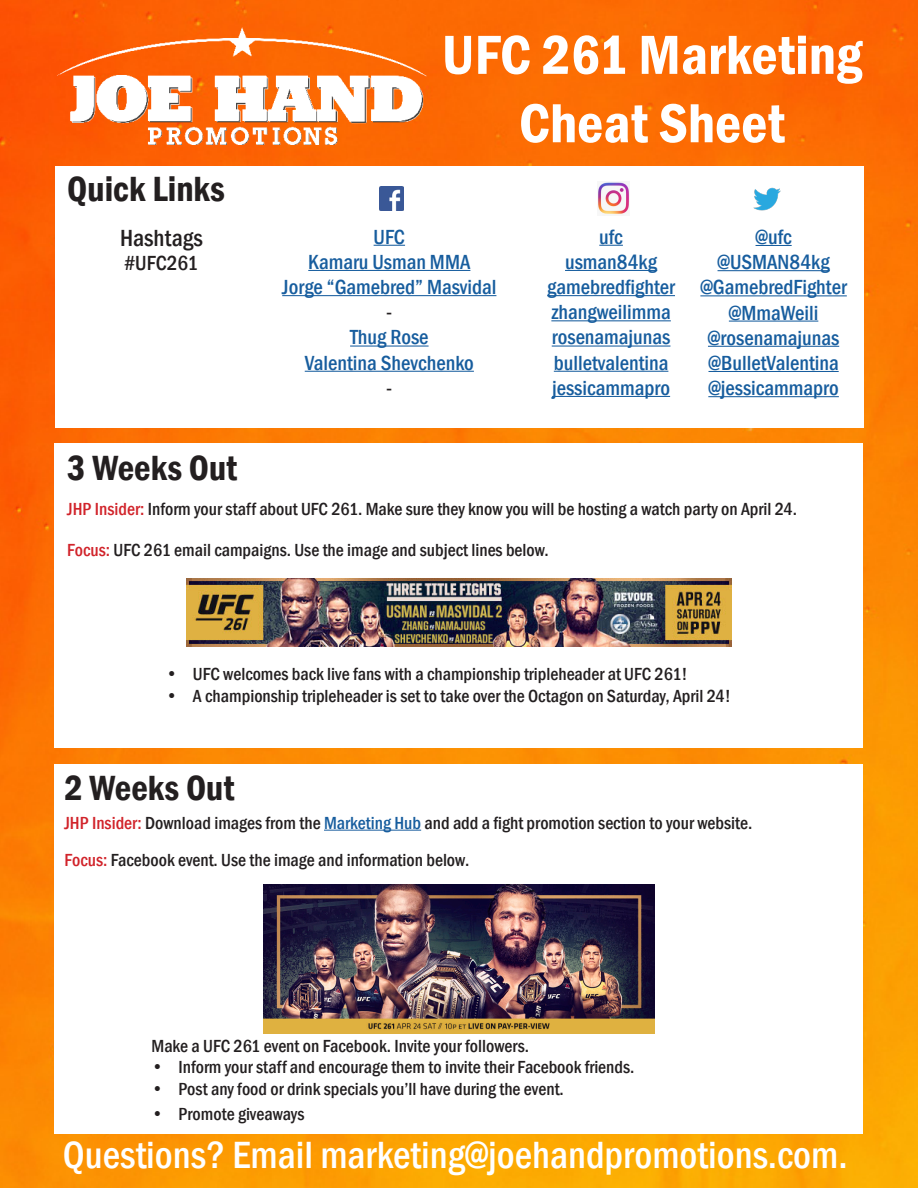
<style>
.page{position:relative;width:918px;height:1188px;background:#fff}
.page>*{position:absolute;margin:0;border:0;box-sizing:border-box;transform-origin:0 0}
.t1{font:600 condensed 57px/68.4px "Franklin Gothic";color:#fff;text-align:center}
.t2{font:500 condensed 39px "Franklin Gothic";color:#fff}
.t3{font:600 condensed 36px "Franklin Gothic";color:#231f20}
.t4{font:500 condensed 24px "Franklin Gothic";color:#231f20}
.t5{font:500 condensed 21px "Franklin Gothic";color:#175d9e}
.t6{font:500 condensed 21px "Franklin Gothic";color:#231f20}
.t7{font:500 condensed 18px "Franklin Gothic";color:#231f20}
.s1{color:#d1232a}
.s2{color:#175d9e}
</style>
<div class="page">
<img style="left:1px;top:0;width:916px;height:1188px">
<div style="left:55px;top:765px;width:808px;height:369px;background:#fff"></div>
<div style="left:55px;top:443px;width:808px;height:304px;background:#fff"></div>
<div style="left:56px;top:166px;width:808px;height:262px;background:#fff"></div>
<hr style="left:374px;top:245px;width:31px;height:1px;background:#175d9e">
<hr style="left:308px;top:270px;width:162px;height:1px;background:#175d9e">
<hr style="left:282px;top:295px;width:214px;height:1px;background:#175d9e">
<hr style="left:350px;top:346px;width:79px;height:1px;background:#175d9e">
<hr style="left:305px;top:371px;width:169px;height:1px;background:#175d9e">
<img style="left:186px;top:579px;width:546px;height:67px">
<hr style="left:324px;top:830px;width:97px;height:1px;background:#175d9e">
<img style="left:264px;top:885px;width:390px;height:148px">
<img style="left:753px;top:187px;width:28px;height:24px">
<img style="left:379px;top:187px;width:25px;height:24px">
<img style="left:56px;top:28px;width:370px;height:116px">
<svg style="left:599px;top:245px;width:24px;height:1px"></svg>
<hr style="left:565px;top:270px;width:92px;height:1px;background:#175d9e">
<hr style="left:547px;top:295px;width:128px;height:1px;background:#175d9e">
<hr style="left:551px;top:320px;width:120px;height:1px;background:#175d9e">
<hr style="left:552px;top:346px;width:118px;height:1px;background:#175d9e">
<hr style="left:554px;top:371px;width:114px;height:1px;background:#175d9e">
<hr style="left:552px;top:396px;width:118px;height:1px;background:#175d9e">
<hr style="left:756px;top:245px;width:36px;height:1px;background:#175d9e">
<hr style="left:718px;top:270px;width:112px;height:1px;background:#175d9e">
<hr style="left:700px;top:295px;width:147px;height:1px;background:#175d9e">
<hr style="left:729px;top:321px;width:89px;height:1px;background:#175d9e">
<hr style="left:708px;top:346px;width:131px;height:1px;background:#175d9e">
<hr style="left:709px;top:371px;width:130px;height:1px;background:#175d9e">
<hr style="left:708px;top:396px;width:131px;height:1px;background:#175d9e">
<img style="left:598px;top:182px;width:31px;height:34px">
<p class="t3" style="left:67px;top:165px;width:159px">Quick Links</p>
<p class="t1" style="left:442px;top:20px;width:422px">UFC 261 Marketing<br>Cheat Sheet</p>
<p class="t4" style="left:120px;top:222px;width:84px">Hashtags</p>
<p class="t5" style="left:374px;top:223px;width:33px">UFC</p>
<p class="t5" style="left:308px;top:248px;width:164px">Kamaru Usman MMA</p>
<p class="t5" style="left:282px;top:273px;width:216px">Jorge “Gamebred” Masvidal</p>
<p class="t6" style="left:386px;top:298px;width:8px">-</p>
<p class="t5" style="left:350px;top:324px;width:80px">Thug Rose</p>
<p class="t5" style="left:305px;top:349px;width:171px">Valentina Shevchenko</p>
<p class="t6" style="left:386px;top:374px;width:8px">-</p>
<p class="t6" style="left:125px;top:250px;width:75px">#UFC261</p>
<p class="t5" style="left:599px;top:223px;width:25px">ufc</p>
<p class="t5" style="left:565px;top:248px;width:94px">usman84kg</p>
<p class="t5" style="left:547px;top:273px;width:129px">gamebredfighter</p>
<p class="t5" style="left:551px;top:298px;width:121px">zhangweilimma</p>
<p class="t5" style="left:552px;top:324px;width:120px">rosenamajunas</p>
<p class="t5" style="left:554px;top:349px;width:116px">bulletvalentina</p>
<p class="t5" style="left:552px;top:374px;width:120px">jessicammapro</p>
<p class="t5" style="left:756px;top:223px;width:38px">@ufc</p>
<p class="t5" style="left:718px;top:248px;width:114px">@USMAN84kg</p>
<p class="t5" style="left:700px;top:274px;width:148px">@GamebredFighter</p>
<p class="t5" style="left:729px;top:299px;width:91px">@MmaWeili</p>
<p class="t5" style="left:708px;top:324px;width:133px">@rosenamajunas</p>
<p class="t5" style="left:709px;top:349px;width:132px">@BulletValentina</p>
<p class="t5" style="left:708px;top:374px;width:132px">@jessicammapro</p>
<p class="t3" style="left:67px;top:443px;width:171px">3 Weeks Out</p>
<p class="t7" style="left:67px;top:497px;width:731px"><span class="s1">JHP Insider:</span> Inform your staff about UFC 261. Make sure they know you will be hosting a watch party on April 24.</p>
<p class="t7" style="left:67px;top:538px;width:483px"><span class="s1">Focus:</span> UFC 261 email campaigns. Use the image and subject lines below.</p>
<p class="t7" style="left:166px;top:662px;width:523px">• UFC welcomes back live fans with a championship tripleheader at UFC 261!</p>
<p class="t7" style="left:166px;top:684px;width:566px">• A championship tripleheader is set to take over the Octagon on Saturday, April 24!</p>
<p class="t3" style="left:64px;top:764px;width:171px">2 Weeks Out</p>
<p class="t7" style="left:64px;top:811px;width:689px"><span class="s1">JHP Insider:</span> Download images from the <span class="s2">Marketing Hub</span> and add a fight promotion section to your website.</p>
<p class="t7" style="left:64px;top:849px;width:406px"><span class="s1">Focus:</span> Facebook event. Use the image and information below.</p>
<p class="t7" style="left:152px;top:1034px;width:379px">Make a UFC 261 event on Facebook. Invite your followers.</p>
<p class="t7" style="left:152px;top:1055px;width:485px">• Inform your staff and encourage them to invite their Facebook friends.</p>
<p class="t7" style="left:152px;top:1077px;width:414px">• Post any food or drink specials you’ll have during the event.</p>
<p class="t7" style="left:152px;top:1102px;width:154px">• Promote giveaways</p>
<p class="t2" style="left:63px;top:1129px;width:786px">Questions? Email marketing@joehandpromotions.com.</p>
</div>
